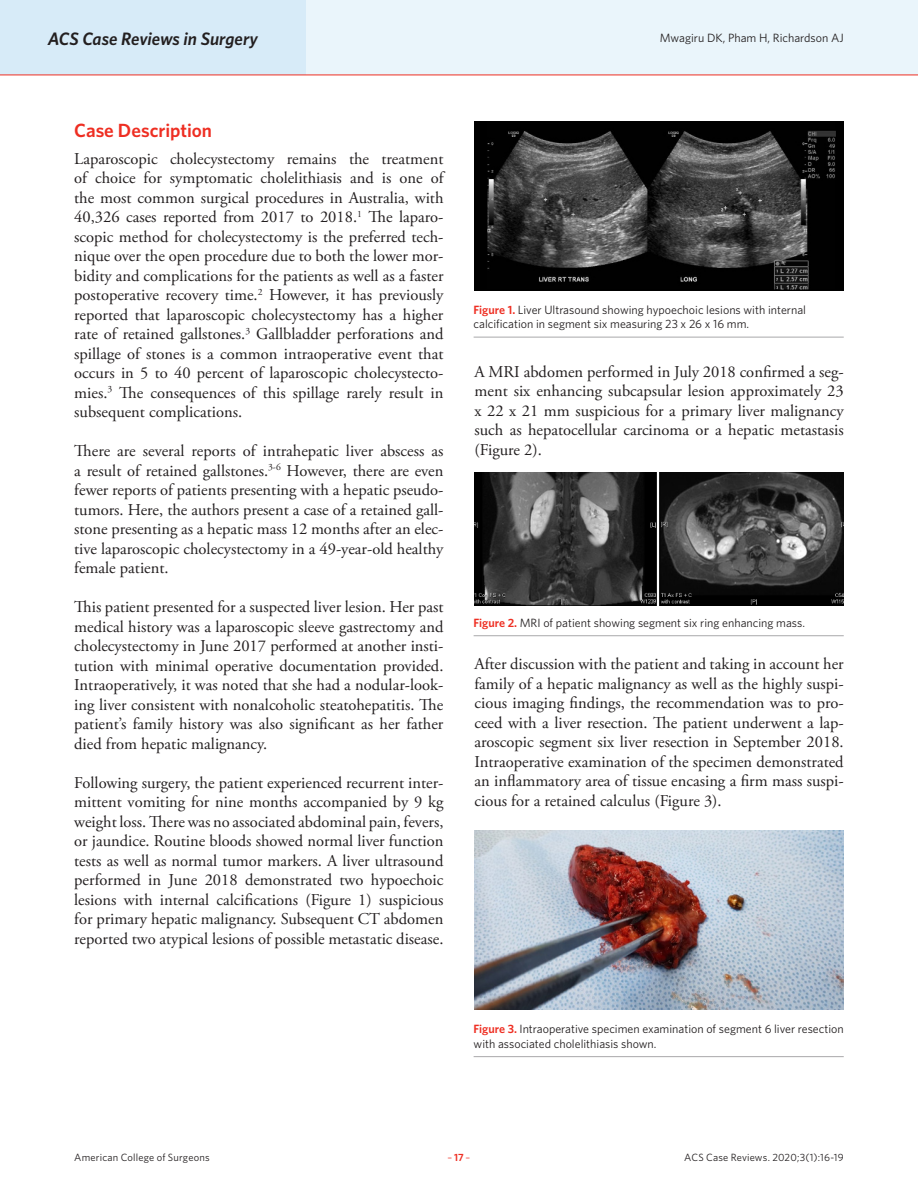
<style>
.page{position:relative;width:918px;height:1188px;background:#fff}
.page>*{position:absolute;margin:0;border:0;box-sizing:border-box;transform-origin:0 0}
.t1{font:600 19.2px "Whitney";color:#ee2e22}
.t2{font:italic 600 18px "Whitney";letter-spacing:-.005em;color:#231f20}
.t3{font:16.5px/19.5px "Adobe Garamond Pro";color:#231f20;text-align:justify}
.t4{font:12px/14.4px "Whitney";color:#231f20}
.t5{font:10.5px "Whitney";letter-spacing:.015em;color:#231f20}
.t6{font:10.5px "Whitney";color:#ee2e22}
.s1{font-weight:600;color:#ee2e22}
.s2{font-weight:600}
</style>
<div class="page">
<div style="left:0;top:0;width:918px;height:75px;background:#eaf5fb"></div>
<div style="left:0;top:0;width:306px;height:75px;background:#d7ebf8"></div>
<hr style="left:0;top:75px;width:918px;height:1px;background:#ee2e22">
<hr style="left:474px;top:337px;width:370px;height:1px;background:#a9a8aa">
<hr style="left:474px;top:635px;width:370px;height:1px;background:#a9a8aa">
<hr style="left:474px;top:1056px;width:370px;height:1px;background:#a9a8aa">
<img style="left:475px;top:122px;width:369px;height:169px">
<img style="left:475px;top:472px;width:369px;height:133px">
<img style="left:475px;top:831px;width:369px;height:178px">
<p class="t2" style="left:48px;top:26px;width:212px">ACS Case Reviews in Surgery</p>
<p class="t4" style="left:660px;top:31px;width:185px">Mwagiru DK, Pham H, Richardson AJ</p>
<p class="t1" style="left:74px;top:117px;width:139px">Case Description</p>
<p class="t3" style="left:74px;top:149px;width:371px">Laparoscopic cholecystectomy remains the treatment of choice for symptomatic cholelithiasis and is one of the most common surgical procedures in Australia, with 40,326 cases reported from 2017 to 2018.<sup>1</sup> The laparo&shy;scopic method for cholecystectomy is the preferred tech&shy;nique over the open procedure due to both the lower mor&shy;bidity and complications for the patients as well as a faster postoperative recovery time.<sup>2</sup> However, it has previously reported that laparoscopic cholecystectomy has a higher rate of retained gallstones.<sup>3</sup> Gallbladder perforations and spillage of stones is a common intraoperative event that occurs in 5 to 40 percent of laparoscopic cholecystecto&shy;mies.<sup>3</sup> The consequences of this spillage rarely result in subsequent complications.</p>
<p class="t3" style="left:74px;top:442px;width:371px">There are several reports of intrahepatic liver abscess as a result of retained gallstones.<sup>3-6</sup> However, there are even fewer reports of patients presenting with a hepatic pseudo&shy;tumors. Here, the authors present a case of a retained gall&shy;stone presenting as a hepatic mass 12 months after an elec&shy;tive laparoscopic cholecystectomy in a 49-year-old healthy female patient.</p>
<p class="t3" style="left:74px;top:598px;width:371px">This patient presented for a suspected liver lesion. Her past medical history was a laparoscopic sleeve gastrectomy and cholecystectomy in June 2017 performed at another insti&shy;tution with minimal operative documentation provided.<br>Intraoperatively, it was noted that she had a nodular-look&shy;ing liver consistent with nonalcoholic steatohepatitis. The patient’s family history was also significant as her father died from hepatic malignancy.</p>
<p class="t3" style="left:74px;top:773px;width:371px">Following surgery, the patient experienced recurrent inter&shy;mittent vomiting for nine months accompanied by 9 kg weight loss. There was no associated abdominal pain, fevers, or jaundice. Routine bloods showed normal liver function tests as well as normal tumor markers. A liver ultrasound performed in June 2018 demonstrated two hypoechoic lesions with internal calcifications (Figure 1) suspicious for primary hepatic malignancy. Subsequent CT abdomen reported two atypical lesions of possible metastatic disease.</p>
<p class="t4" style="left:474px;top:302px;width:334px"><span class="s1">Figure 1.</span> Liver Ultrasound showing hypoechoic lesions with internal calcification in segment six measuring 23 x 26 x 16 mm.</p>
<p class="t3" style="left:475px;top:362px;width:371px">A MRI abdomen performed in July 2018 confirmed a seg&shy;ment six enhancing subcapsular lesion approximately 23 x 22 x 21 mm suspicious for a primary liver malignancy such as hepatocellular carcinoma or a hepatic metastasis (Figure 2).</p>
<p class="t4" style="left:474px;top:615px;width:333px"><span class="s1">Figure 2.</span> MRI of patient showing segment six ring enhancing mass.</p>
<p class="t3" style="left:475px;top:655px;width:371px">After discussion with the patient and taking in account her family of a hepatic malignancy as well as the highly suspi&shy;cious imaging findings, the recommendation was to pro&shy;ceed with a liver resection. The patient underwent a lap&shy;aroscopic segment six liver resection in September 2018.<br>Intraoperative examination of the specimen demonstrated an inflammatory area of tissue encasing a firm mass suspi&shy;cious for a retained calculus (Figure 3).</p>
<p class="t4" style="left:474px;top:1021px;width:372px"><span class="s1">Figure 3.</span> Intraoperative specimen examination of segment 6 liver resection with associated cholelithiasis shown.</p>
<p class="t5" style="left:74px;top:1150px;width:137px">American College of Surgeons</p>
<p class="t6" style="left:448px;top:1150px;width:24px">–<span class="s2">17</span>–</p>
<p class="t5" style="left:684px;top:1150px;width:161px">ACS Case Reviews. 2020;3(1):16-19</p>
</div>
